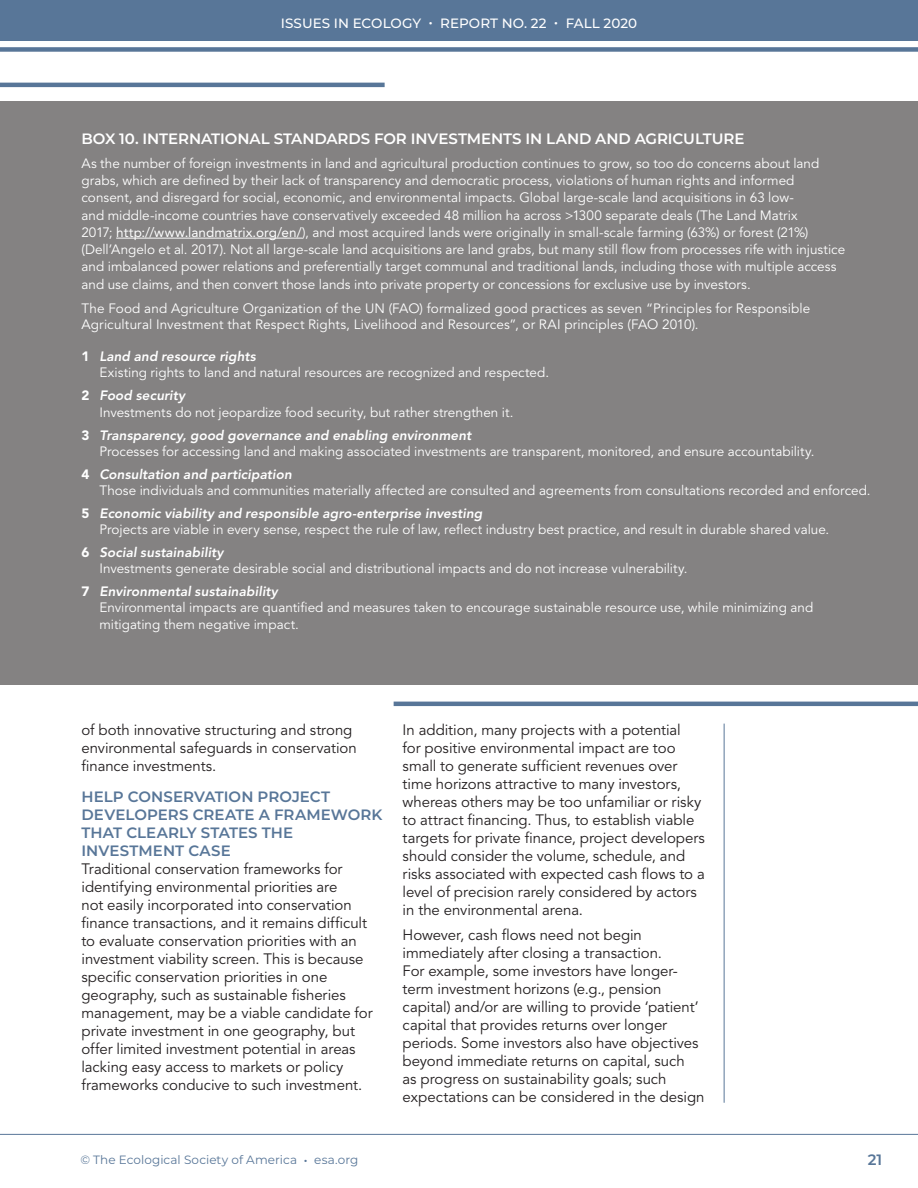
<style>
.page{position:relative;width:918px;height:1188px;background:#fff}
.page>*{position:absolute;margin:0;border:0;box-sizing:border-box;transform-origin:0 0}
.No_Spacing{font:15px/18px "Avenir LT Std";letter-spacing:-.005em;color:#231f20}
.t1{font:600 15px/18px "Montserrat";letter-spacing:.005em;color:#587698}
.t2{font:600 15px "Montserrat";letter-spacing:-.005em;color:#fff}
.t3{font:13.5px/17.2px "Avenir LT Std";color:#fff}
.t4{font:italic 800 13.5px "Avenir LT Std";letter-spacing:.005em;color:#fff}
.t5{font:500 13.5px "Montserrat";letter-spacing:.005em;color:#fff}
.t6{font:12px "Montserrat";letter-spacing:.005em;color:#587698}
.s1{font-style:inherit}
.s2{font-weight:900;font-style:normal}
.s3{font-size:15px}
</style>
<div class="page">
<div style="left:0;top:0;width:918px;height:41px;background:#587698"></div>
<div style="left:0;top:47px;width:918px;height:5px;background:#587698"></div>
<hr style="left:0;top:1134px;width:918px;height:1px;background:#587698">
<hr style="left:724px;top:724px;width:1px;height:379px;background:#587698">
<hr style="left:0;top:83px;width:385px;height:4px;background:#587698">
<hr style="left:394px;top:702px;width:524px;height:4px;background:#587698">
<div style="left:0;top:102px;width:918px;height:583px;background:#848282"></div>
<hr style="left:116px;top:238px;width:186px;height:1px;background:#fff">
<p class="t5" style="left:281px;top:14px;width:358px">ISSUES IN ECOLOGY • REPORT NO. 22 • FALL 2020</p>
<p class="t2" style="left:82px;top:128px;width:665px">BOX 10. INTERNATIONAL STANDARDS FOR INVESTMENTS IN LAND AND AGRICULTURE</p>
<p class="t3" style="left:82px;top:155px;width:765px">As the number of foreign investments in land and agricultural production continues to grow, so too do concerns about land grabs, which are defined by their lack of transparency and democratic process, violations of human rights and informed consent, and disregard for social, economic, and environmental impacts. Global large-scale land acquisitions in 63 low-<br>and middle-income countries have conservatively exceeded 48 million ha across &gt;1300 separate deals (The Land Matrix<br>2017; <span class="s1">http://www.landmatrix.org/en/</span>), and most acquired lands were originally in small-scale farming (63%) or forest (21%) (Dell’Angelo et al. 2017). Not all large-scale land acquisitions are land grabs, but many still flow from processes rife with injustice and imbalanced power relations and preferentially target communal and traditional lands, including those with multiple access and use claims, and then convert those lands into private property or concessions for exclusive use by investors.</p>
<p class="t3" style="left:82px;top:300px;width:730px;line-height:16.5px">The Food and Agriculture Organization of the UN (FAO) formalized good practices as seven “Principles for Responsible<br>Agricultural Investment that Respect Rights, Livelihood and Resources”, or RAI principles (FAO 2010).</p>
<p class="t4" style="left:82px;top:349px;width:176px"><span class="s2">1</span> Land and resource rights</p>
<p class="t3" style="left:100px;top:365px;width:451px">Existing rights to land and natural resources are recognized and respected.</p>
<p class="t4" style="left:82px;top:388px;width:105px"><span class="s2">2</span> Food security</p>
<p class="t3" style="left:100px;top:404px;width:415px">Investments do not jeopardize food security, but rather strengthen it.</p>
<p class="t4" style="left:82px;top:427px;width:391px"><span class="s2">3</span> Transparency, good governance and enabling environment</p>
<p class="t3" style="left:100px;top:443px;width:717px">Processes for accessing land and making associated investments are transparent, monitored, and ensure accountability.</p>
<p class="t4" style="left:82px;top:466px;width:212px"><span class="s2">4</span> Consultation and participation</p>
<p class="t3" style="left:100px;top:482px;width:773px">Those individuals and communities materially affected are consulted and agreements from consultations recorded and enforced.</p>
<p class="t4" style="left:82px;top:505px;width:402px"><span class="s2">5</span> Economic viability and responsible agro-enterprise investing</p>
<p class="t3" style="left:100px;top:521px;width:731px">Projects are viable in every sense, respect the rule of law, reflect industry best practice, and result in durable shared value.</p>
<p class="t4" style="left:82px;top:544px;width:144px"><span class="s2">6</span> Social sustainability</p>
<p class="t3" style="left:100px;top:560px;width:590px">Investments generate desirable social and distributional impacts and do not increase vulnerability.</p>
<p class="t4" style="left:82px;top:583px;width:198px"><span class="s2">7</span> Environmental sustainability</p>
<p class="t3" style="left:100px;top:599px;width:715px">Environmental impacts are quantified and measures taken to encourage sustainable resource use, while minimizing and</p>
<p class="t3" style="left:100px;top:616px;width:201px">mitigating them negative impact.</p>
<p class="No_Spacing" style="left:82px;top:721px;width:277px">of both innovative structuring and strong environmental safeguards in conservation finance investments.</p>
<p class="t1" style="left:82px;top:787px;width:303px">HELP CONSERVATION PROJECT<br>DEVELOPERS CREATE A FRAMEWORK<br>THAT CLEARLY STATES THE<br>INVESTMENT CASE</p>
<p class="No_Spacing" style="left:82px;top:861px;width:293px">Traditional conservation frameworks for identifying environmental priorities are<br>not easily incorporated into conservation finance transactions, and it remains difficult to evaluate conservation priorities with an investment viability screen. This is because specific conservation priorities in one geography, such as sustainable fisheries management, may be a viable candidate for private investment in one geography, but offer limited investment potential in areas lacking easy access to markets or policy frameworks conducive to such investment.</p>
<p class="No_Spacing" style="left:403px;top:721px;width:304px">In addition, many projects with a potential<br>for positive environmental impact are too small to generate sufficient revenues over time horizons attractive to many investors, whereas others may be too unfamiliar or risky to attract financing. Thus, to establish viable targets for private finance, project developers should consider the volume, schedule, and risks associated with expected cash flows to a level of precision rarely considered by actors in the environmental arena.</p>
<p class="No_Spacing" style="left:403px;top:926px;width:303px">However, cash flows need not begin immediately after closing a transaction.<br>For example, some investors have longer&shy;term investment horizons (e.g., pension capital) and/or are willing to provide ‘patient’ capital that provides returns over longer periods. Some investors also have objectives beyond immediate returns on capital, such<br>as progress on sustainability goals; such expectations can be considered in the design</p>
<p class="t6" style="left:80px;top:1151px;width:279px">© The Ecological Society of America <span class="s3">•</span> esa.org</p>
<p class="t1" style="left:868px;top:1150px;width:16px">21</p>
</div>
